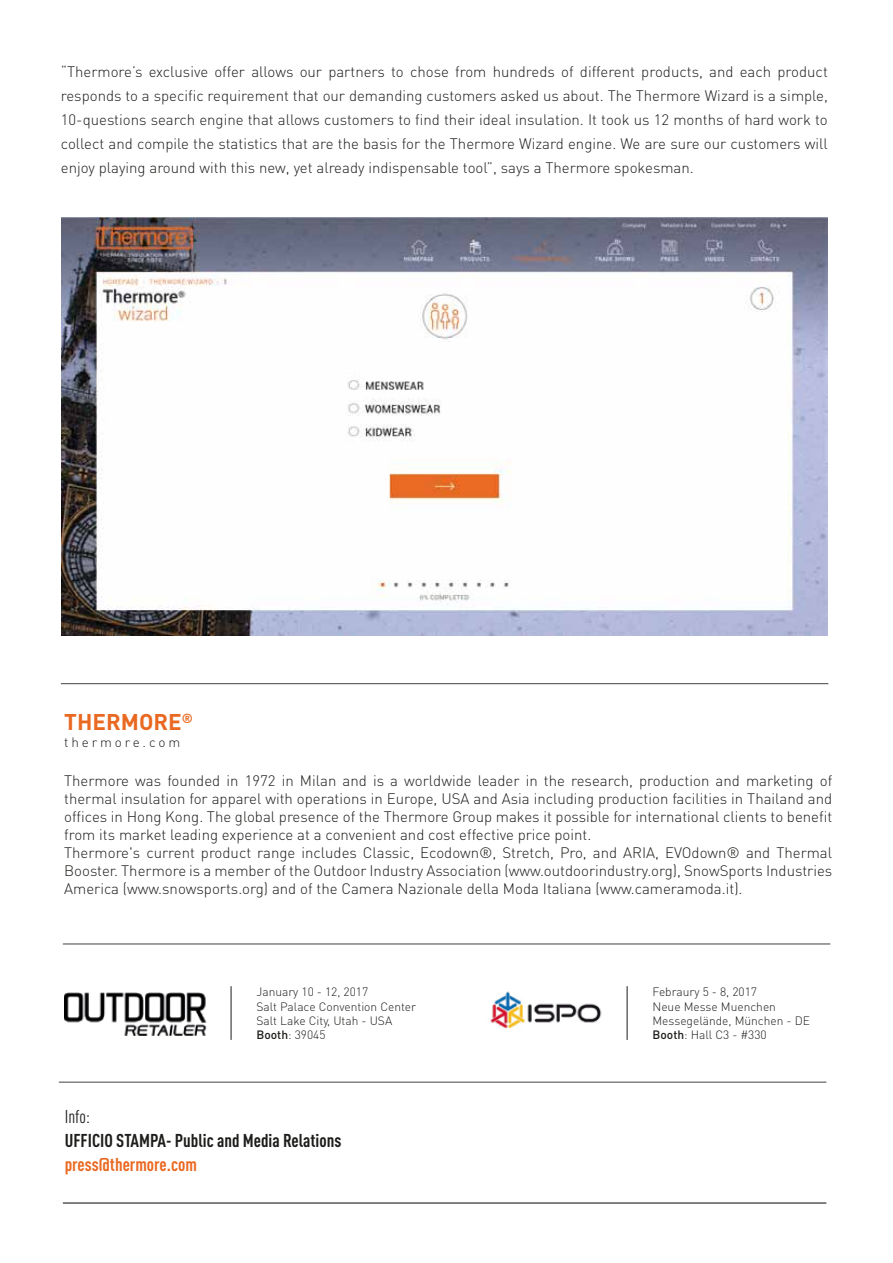
<style>
.page{position:relative;width:893px;height:1263px;background:#fff}
.page>*{position:absolute;margin:0;border:0;box-sizing:border-box;transform-origin:0 0}
.t1{font:700 22.5px "DIN Pro";color:#ea6922}
.t2{font:700 18.3px "DIN Cond";color:#1d1d1b}
.t3{font:700 18.3px "DIN Cond";color:#ea6922}
.t4{font:18.3px "DIN Cond";color:#1d1d1b}
.t5{font:300 15px/18px "DIN";color:#1d1d1b;text-align:justify}
.t6{font:300 13.5px "DIN";letter-spacing:.21em;color:#1d1d1b}
.t7{font:300 12px/14.4px "DIN Pro";color:#1d1d1b}
.s1{font-weight:500}
</style>
<div class="page">
<hr style="left:61px;top:683px;width:767px;height:1px;background:#424240">
<hr style="left:63px;top:943px;width:767px;height:1px;background:#424240">
<hr style="left:59px;top:1082px;width:767px;height:1px;background:#424240">
<img style="left:62px;top:217px;width:765px;height:419px">
<img style="left:490px;top:991px;width:112px;height:38px">
<img style="left:65px;top:992px;width:142px;height:43px">
<hr style="left:231px;top:986px;width:1px;height:54px;background:#1d1d1b">
<hr style="left:627px;top:986px;width:1px;height:54px;background:#1d1d1b">
<hr style="left:63px;top:1202px;width:763px;height:2px;background:#585857">
<p class="t5" style="left:61px;top:59px;width:768px;line-height:24px">“Thermore’s exclusive offer allows our partners to chose from hundreds of different products, and each product responds to a specific requirement that our demanding customers asked us about. The Thermore Wizard is a simple, 10-questions search engine that allows customers to find their ideal insulation. It took us 12 months of hard work to collect and compile the statistics that are the basis for the Thermore Wizard engine. We are sure our customers will enjoy playing around with this new, yet already indispensable tool”, says a Thermore spokesman.</p>
<h1 class="t1" style="left:64px;top:707px;width:130px">THERMORE<sup>®</sup></h1>
<p class="t6" style="left:64px;top:733px;width:118px">thermore.com</p>
<p class="t5" style="left:64px;top:772px;width:770px;text-align:left">Thermore was founded in 1972 in Milan and is a worldwide leader in the research, production and marketing of thermal insulation for apparel with operations in Europe, USA and Asia including production facilities in Thailand and offices in Hong Kong. The global presence of the Thermore Group makes it possible for international clients to benefit from its market leading experience at a convenient and cost effective price point.<br>Thermore's current product range includes Classic, Ecodown®, Stretch, Pro, and ARIA, EVOdown® and Thermal Booster. Thermore is a member of the Outdoor Industry Association (www.outdoorindustry.org), SnowSports Industries America (www.snowsports.org) and of the Camera Nazionale della Moda Italiana (www.cameramoda.it).</p>
<p class="t7" style="left:256px;top:984px;width:161px">January 10 - 12, 2017<br>Salt Palace Convention Center<br>Salt Lake City, Utah - USA<br><span class="s1">Booth</span>: 39045</p>
<p class="t7" style="left:652px;top:984px;width:159px">Febraury 5 - 8, 2017<br>Neue Messe Muenchen<br>Messegelände, München - DE<br><span class="s1">Booth</span>: Hall C3 - #330</p>
<p class="t4" style="left:65px;top:1106px;width:27px">Info:</p>
<p class="t2" style="left:65px;top:1129px;width:278px">UFFICIO STAMPA- Public and Media Relations</p>
<p class="t3" style="left:65px;top:1153px;width:134px">press@thermore.com</p>
</div>
